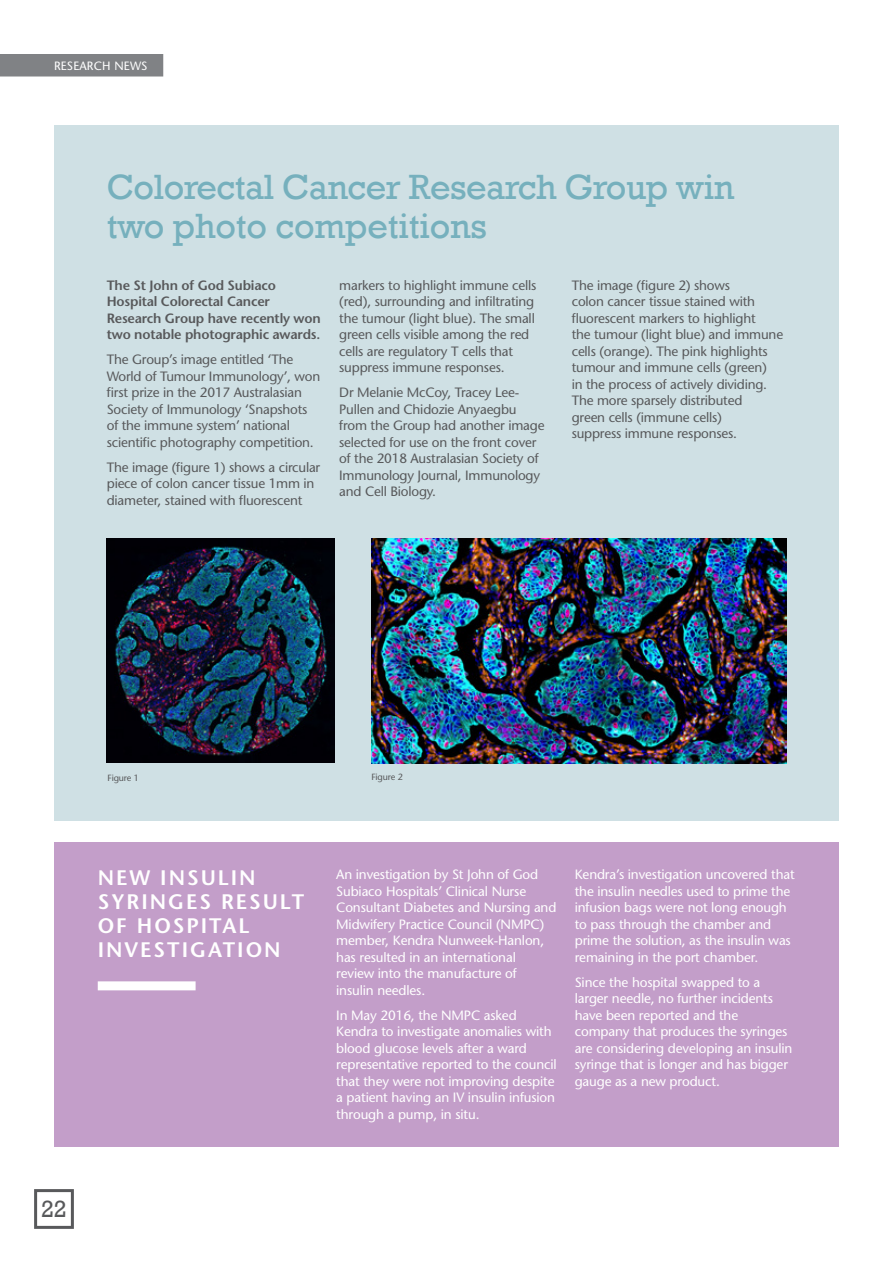
<style>
.page{position:relative;width:893px;height:1263px;background:#fff}
.page>*{position:absolute;margin:0;border:0;box-sizing:border-box;transform-origin:0 0}
.t1{font:36px/39px "Rockwell";letter-spacing:-.015em;color:#76b0bd}
.t2{font:24px "Rockwell";color:#58595b}
.t3{font:600 21px/24px "Stone Sans";letter-spacing:.095em;color:#fff}
.t4{font:13.5px/16.5px "Stone Sans";letter-spacing:-.015em;color:#58595b}
.t5{font:13.5px/16.5px "Stone Sans";letter-spacing:-.01em;color:#fff}
.t6{font:600 13.5px/16.5px "Stone Sans";letter-spacing:-.015em;color:#58595b}
.t7{font:12px "Stone Sans";letter-spacing:.015em;color:#fff}
.t8{font:9px "Stone Sans";letter-spacing:-.015em;color:#58595b}
</style>
<div class="page">
<div style="left:34px;top:1189px;width:40px;height:40px;border:3px solid #58595b"></div>
<div style="left:54px;top:125px;width:785px;height:696px;background:#cfe0e4"></div>
<img style="left:371px;top:539px;width:415px;height:225px">
<img style="left:107px;top:539px;width:228px;height:223px">
<div style="left:54px;top:843px;width:785px;height:304px;background:#c39ec9"></div>
<div style="left:98px;top:981px;width:98px;height:9px;background:#fff"></div>
<div style="left:0;top:54px;width:163px;height:23px;background:#808285"></div>
<p class="t7" style="left:54px;top:58px;width:95px">RESEARCH NEWS</p>
<h1 class="t1" style="left:107px;top:168px;width:629px">Colorectal Cancer Research Group win two photo competitions</h1>
<p class="t6" style="left:107px;top:277px;width:215px">The St John of God Subiaco<br>Hospital Colorectal Cancer<br>Research Group have recently won two notable photographic awards.</p>
<p class="t4" style="left:107px;top:351px;width:215px">The Group’s image entitled ‘The World of Tumour Immunology’, won first prize in the 2017 Australasian Society of Immunology ‘Snapshots of the immune system’ national scientific photography competition.</p>
<p class="t4" style="left:107px;top:459px;width:215px">The image (figure 1) shows a circular piece of colon cancer tissue 1mm in diameter, stained with fluorescent</p>
<p class="t4" style="left:339px;top:277px;width:199px">markers to highlight immune cells (red), surrounding and infiltrating the tumour (light blue). The small green cells visible among the red cells are regulatory T cells that suppress immune responses.</p>
<p class="t4" style="left:339px;top:384px;width:207px">Dr Melanie McCoy, Tracey Lee-<br>Pullen and Chidozie Anyaegbu from the Group had another image selected for use on the front cover of the 2018 Australasian Society of<br>Immunology Journal, Immunology and Cell Biology.</p>
<p class="t4" style="left:572px;top:277px;width:213px">The image (figure 2) shows<br>colon cancer tissue stained with fluorescent markers to highlight<br>the tumour (light blue) and immune cells (orange). The pink highlights tumour and immune cells (green)<br>in the process of actively dividing.<br>The more sparsely distributed<br>green cells (immune cells)<br>suppress immune responses.</p>
<p class="t8" style="left:107px;top:772px;width:33px">Figure 1</p>
<p class="t8" style="left:371px;top:772px;width:33px">Figure 2</p>
<h2 class="t2" style="left:41px;top:1195px;width:27px">22</h2>
<h3 class="t3" style="left:98px;top:865px;width:208px">NEW INSULIN<br>SYRINGES RESULT<br>OF HOSPITAL<br>INVESTIGATION</h3>
<p class="t5" style="left:336px;top:866px;width:222px">An investigation by St John of God<br>Subiaco Hospitals’ Clinical Nurse<br>Consultant Diabetes and Nursing and<br>Midwifery Practice Council (NMPC) member, Kendra Nunweek-Hanlon, has resulted in an international review into the manufacture of insulin needles.</p>
<p class="t5" style="left:336px;top:1007px;width:222px">In May 2016, the NMPC asked Kendra to investigate anomalies with blood glucose levels after a ward representative reported to the council that they were not improving despite a patient having an IV insulin infusion through a pump, in situ.</p>
<p class="t5" style="left:575px;top:866px;width:222px">Kendra’s investigation uncovered that the insulin needles used to prime the infusion bags were not long enough to pass through the chamber and prime the solution, as the insulin was remaining in the port chamber.</p>
<p class="t5" style="left:575px;top:974px;width:219px">Since the hospital swapped to a larger needle, no further incidents have been reported and the company that produces the syringes are considering developing an insulin syringe that is longer and has bigger gauge as a new product.</p>
</div>
